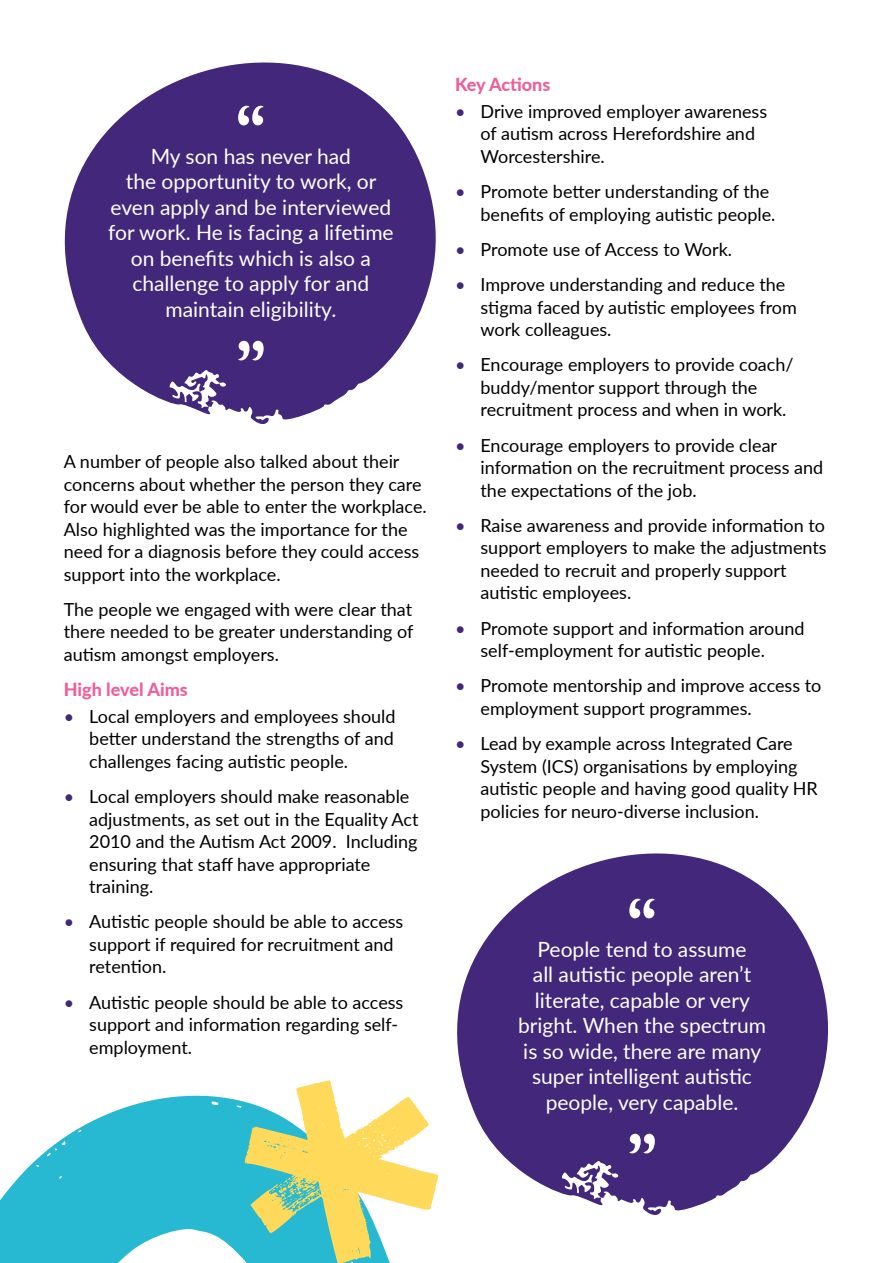
<style>
.page{position:relative;width:893px;height:1263px;background:#fff}
.page>*{position:absolute;margin:0;border:0;box-sizing:border-box;transform-origin:0 0}
.Quote__p{font:21px/25.5px "Lato";color:#fff;text-align:center}
.Bullet_Points__p{font:18px/22.5px "Lato";color:#000}
.Body_Text__p{font:18px/22.5px "Lato";color:#000}
.Header_4__p{font:800 18px "Lato";color:#ec609c}
.s1{color:#42277b}
</style>
<div class="page">
<svg style="left:457px;top:853px;width:371px;height:362px;fill:#42277b"></svg>
<svg style="left:64px;top:62px;width:372px;height:362px;fill:#42277b"></svg>
<svg style="left:238px;top:106px;width:26px;height:19px"></svg>
<svg style="left:238px;top:341px;width:26px;height:19px"></svg>
<svg style="left:629px;top:899px;width:26px;height:19px"></svg>
<svg style="left:629px;top:1134px;width:26px;height:19px"></svg>
<svg style="left:0;top:1095px;width:244px;height:168px;fill:#27b9d1"></svg>
<svg style="left:244px;top:1080px;width:194px;height:183px"></svg>
<p class="Quote__p" style="left:108px;top:142px;width:287px">My son has never had<br>the opportunity to work, or even apply and be interviewed for work. He is facing a lifetime on benefits which is also a challenge to apply for and maintain eligibility.</p>
<p class="Body_Text__p" style="left:64px;top:449px;width:364px">A number of people also talked about their concerns about whether the person they care for would ever be able to enter the workplace.<br>Also highlighted was the importance for the need for a diagnosis before they could access support into the workplace.</p>
<p class="Body_Text__p" style="left:64px;top:597px;width:351px;text-align:justify">The people we engaged with were clear that there needed to be greater understanding of autism amongst employers.</p>
<p class="Header_4__p" style="left:64px;top:676px;width:126px">High level Aims</p>
<p class="Bullet_Points__p" style="left:89px;top:704px;width:308px;text-align:justify;text-indent:-26px"><span class="s1">•</span> Local employers and employees should better understand the strengths of and challenges facing autistic people.</p>
<p class="Bullet_Points__p" style="left:89px;top:784px;width:331px;text-indent:-26px"><span class="s1">•</span> Local employers should make reasonable adjustments, as set out in the Equality Act 2010 and the Autism Act 2009. Including ensuring that staff have appropriate training.</p>
<p class="Bullet_Points__p" style="left:89px;top:910px;width:316px;text-indent:-26px"><span class="s1">•</span> Autistic people should be able to access support if required for recruitment and retention.</p>
<p class="Bullet_Points__p" style="left:89px;top:990px;width:316px;text-indent:-26px"><span class="s1">•</span> Autistic people should be able to access support and information regarding self&shy;employment.</p>
<p class="Header_4__p" style="left:455px;top:71px;width:97px">Key Actions</p>
<p class="Bullet_Points__p" style="left:480px;top:99px;width:288px;text-indent:-26px"><span class="s1">•</span> Drive improved employer awareness of autism across Herefordshire and<br>Worcestershire.</p>
<p class="Bullet_Points__p" style="left:480px;top:179px;width:296px;text-indent:-26px"><span class="s1">•</span> Promote better understanding of the benefits of employing autistic people.</p>
<p class="Bullet_Points__p" style="left:455px;top:237px;width:279px"><span class="s1">•</span> Promote use of Access to Work.</p>
<p class="Bullet_Points__p" style="left:480px;top:272px;width:318px;text-indent:-26px"><span class="s1">•</span> Improve understanding and reduce the stigma faced by autistic employees from work colleagues.</p>
<p class="Bullet_Points__p" style="left:480px;top:353px;width:315px;text-indent:-26px"><span class="s1">•</span> Encourage employers to provide coach/ buddy/mentor support through the recruitment process and when in work.</p>
<p class="Bullet_Points__p" style="left:480px;top:433px;width:344px;text-indent:-26px"><span class="s1">•</span> Encourage employers to provide clear information on the recruitment process and the expectations of the job.</p>
<p class="Bullet_Points__p" style="left:480px;top:513px;width:348px;text-indent:-26px"><span class="s1">•</span> Raise awareness and provide information to support employers to make the adjustments needed to recruit and properly support autistic employees.</p>
<p class="Bullet_Points__p" style="left:480px;top:616px;width:325px;text-indent:-26px"><span class="s1">•</span> Promote support and information around self-employment for autistic people.</p>
<p class="Bullet_Points__p" style="left:480px;top:674px;width:342px;text-indent:-26px"><span class="s1">•</span> Promote mentorship and improve access to employment support programmes.</p>
<p class="Bullet_Points__p" style="left:480px;top:732px;width:339px;text-indent:-26px"><span class="s1">•</span> Lead by example across Integrated Care System (ICS) organisations by employing autistic people and having good quality HR policies for neuro-diverse inclusion.</p>
<p class="Quote__p" style="left:518px;top:935px;width:249px">People tend to assume<br>all autistic people aren’t literate, capable or very bright. When the spectrum is so wide, there are many super intelligent autistic people, very capable.</p>
</div>
